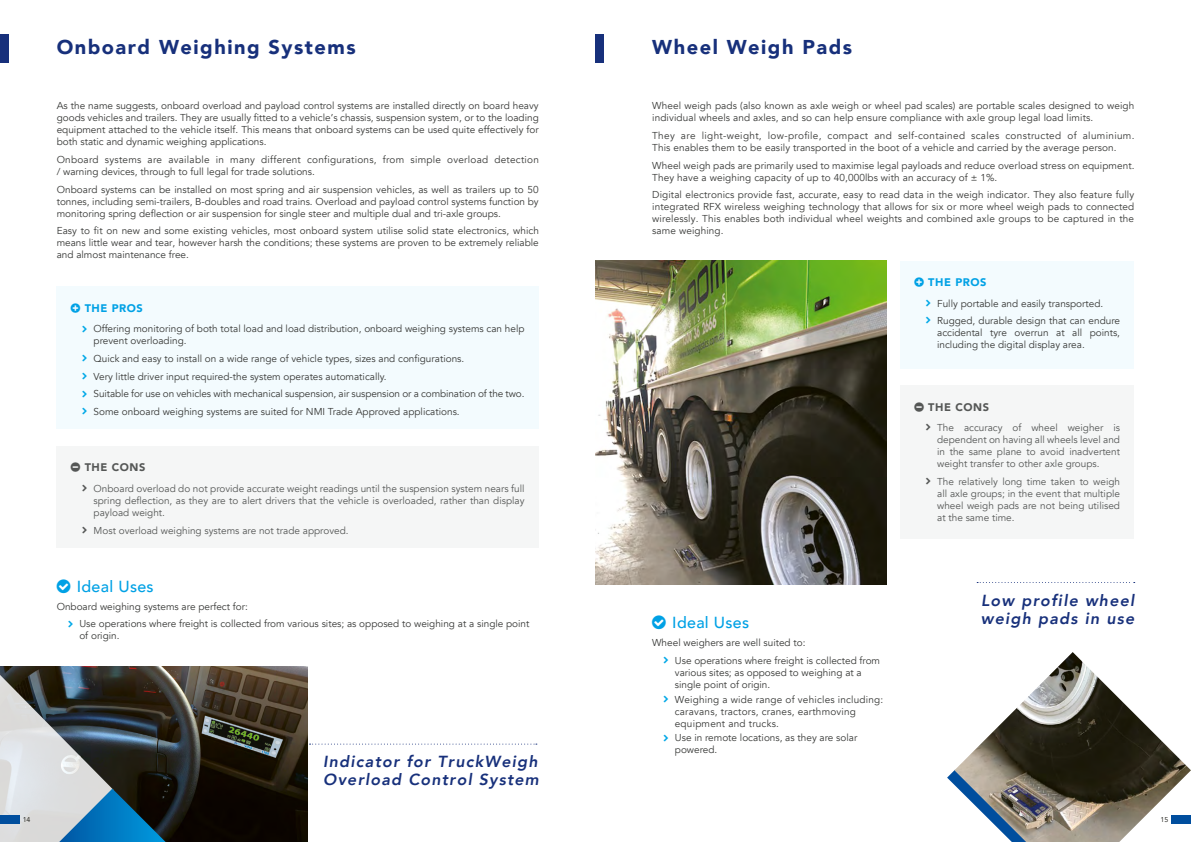
<style>
.page{position:relative;width:1191px;height:842px;background:#fff}
.page>*{position:absolute;margin:0;border:0;box-sizing:border-box;transform-origin:0 0}
.t1{font:900 20px "Avenir";letter-spacing:.075em;color:#17307b}
.t2{font:italic 800 16px/18px "Avenir";letter-spacing:.075em;color:#17307b}
.t3{font:500 16px "Avenir";letter-spacing:.02em;color:#00a1e5}
.t4{font:900 11px "Avenir";letter-spacing:.05em;color:#00a1e5}
.t5{font:900 11px "Avenir";letter-spacing:.05em;color:#555756}
.t6{font:10px/12px "Avenir";color:#383937}
.t7{font:10px/12px "Avenir";color:#555756;text-align:justify}
.t8{font:10px/12px "Avenir";letter-spacing:.025em;color:#383937}
.t9{font:10px/12px "Avenir";letter-spacing:.02em;color:#383937}
.t10{font:7px "Avenir";color:#12120d}
</style>
<div class="page">
<img style="left:166px;top:666px;width:141px;height:176px">
<img style="left:595px;top:261px;width:291px;height:323px">
<div style="left:595px;top:34px;width:9px;height:28px;background:#17307b"></div>
<div style="left:0;top:34px;width:9px;height:28px;background:#17307b"></div>
<div style="left:900px;top:261px;width:234px;height:108px;background:#f3fbfe"></div>
<div style="left:57px;top:287px;width:482px;height:142px;background:#f3fbfe"></div>
<div style="left:900px;top:386px;width:234px;height:153px;background:#f5f6f6"></div>
<div style="left:57px;top:446px;width:482px;height:102px;background:#f5f6f6"></div>
<svg style="left:947px;top:771px;width:7px;height:14px"></svg>
<img style="left:954px;top:652px;width:237px;height:190px">
<svg style="left:977px;top:582px;width:157px;height:1px"></svg>
<svg style="left:309px;top:744px;width:228px;height:1px"></svg>
<svg style="left:0;top:666px;width:166px;height:176px;background:#69777e"></svg>
<div style="left:0;top:815px;width:19px;height:8px;background:#004e9e"></div>
<p class="t10" style="left:23px;top:815px;width:9px">14</p>
<h1 class="t1" style="left:57px;top:30px;width:300px">Onboard Weighing Systems</h1>
<h1 class="t1" style="left:652px;top:30px;width:201px">Wheel Weigh Pads</h1>
<p class="t6" style="left:57px;top:100px;width:483px;text-align:justify">As the name suggests, onboard overload and payload control systems are installed directly on board heavy goods vehicles and trailers. They are usually fitted to a vehicle’s chassis, suspension system, or to the loading equipment attached to the vehicle itself. This means that onboard systems can be used quite effectively for both static and dynamic weighing applications.</p>
<p class="t8" style="left:57px;top:154px;width:484px">Onboard systems are available in many different configurations, from simple overload detection / warning devices, through to full legal for trade solutions.</p>
<p class="t6" style="left:57px;top:183px;width:483px;text-align:justify">Onboard systems can be installed on most spring and air suspension vehicles, as well as trailers up to 50 tonnes, including semi-trailers, B-doubles and road trains. Overload and payload control systems function by monitoring spring deflection or air suspension for single steer and multiple dual and tri-axle groups.</p>
<p class="t6" style="left:57px;top:225px;width:484px;text-align:justify">Easy to fit on new and some existing vehicles, most onboard system utilise solid state electronics, which means little wear and tear, however harsh the conditions; these systems are proven to be extremely reliable and almost maintenance free.</p>
<p class="t4" style="left:85px;top:298px;width:60px">THE PROS</p>
<p class="t6" style="left:94px;top:323px;width:432px">Offering monitoring of both total load and load distribution, onboard weighing systems can help prevent overloading.</p>
<p class="t6" style="left:94px;top:350px;width:432px;line-height:17.7px">Quick and easy to install on a wide range of vehicle types, sizes and configurations.<br>Very little driver input required-the system operates automatically.<br>Suitable for use on vehicles with mechanical suspension, air suspension or a combination of the two.<br>Some onboard weighing systems are suited for NMI Trade Approved applications.</p>
<p class="t5" style="left:85px;top:458px;width:62px">THE CONS</p>
<p class="t7" style="left:94px;top:483px;width:432px">Onboard overload do not provide accurate weight readings until the suspension system nears full spring deflection, as they are to alert drivers that the vehicle is overloaded, rather than display payload weight.</p>
<p class="t7" style="left:94px;top:524px;width:256px">Most overload weighing systems are not trade approved.</p>
<h2 class="t3" style="left:77px;top:573px;width:78px">Ideal Uses</h2>
<p class="t6" style="left:79px;top:598px;width:451px;line-height:17.7px;text-indent:-23px">Onboard weighing systems are perfect for:<br>Use operations where freight is collected from various sites; as opposed to weighing at a single point</p>
<p class="t6" style="left:79px;top:630px;width:42px">of origin.</p>
<h2 class="t2" style="left:323px;top:753px;width:217px">Indicator for TruckWeigh<br>Overload Control System</h2>
<p class="t6" style="left:652px;top:100px;width:483px">Wheel weigh pads (also known as axle weigh or wheel pad scales) are portable scales designed to weigh individual wheels and axles, and so can help ensure compliance with axle group legal load limits.</p>
<p class="t6" style="left:652px;top:130px;width:484px">They are light-weight, low-profile, compact and self-contained scales constructed of aluminium.<br>This enables them to be easily transported in the boot of a vehicle and carried by the average person.</p>
<p class="t6" style="left:652px;top:159px;width:484px">Wheel weigh pads are primarily used to maximise legal payloads and reduce overload stress on equipment.<br>They have a weighing capacity of up to 40,000lbs with an accuracy of ± 1%.</p>
<p class="t6" style="left:652px;top:189px;width:483px;text-align:justify">Digital electronics provide fast, accurate, easy to read data in the weigh indicator. They also feature fully integrated RFX wireless weighing technology that allows for six or more wheel weigh pads to connected wirelessly. This enables both individual wheel weights and combined axle groups to be captured in the same weighing.</p>
<p class="t4" style="left:928px;top:273px;width:60px">THE PROS</p>
<p class="t6" style="left:937px;top:294px;width:184px;line-height:17.7px">Fully portable and easily transported.<br>Rugged, durable design that can endure</p>
<p class="t6" style="left:937px;top:327px;width:184px">accidental tyre overrun at all points, including the digital display area.</p>
<h2 class="t3" style="left:672px;top:609px;width:78px">Ideal Uses</h2>
<p class="t6" style="left:675px;top:634px;width:207px;line-height:17.7px;text-indent:-23px">Wheel weighers are well suited to:<br>Use operations where freight is collected from</p>
<p class="t6" style="left:675px;top:666px;width:188px">various sites; as opposed to weighing at a single point of origin.</p>
<p class="t9" style="left:675px;top:693px;width:210px">Weighing a wide range of vehicles including: caravans, tractors, cranes, earthmoving equipment and trucks.</p>
<p class="t6" style="left:675px;top:732px;width:184px">Use in remote locations, as they are solar powered.</p>
<p class="t5" style="left:928px;top:397px;width:62px">THE CONS</p>
<p class="t7" style="left:937px;top:422px;width:184px">The accuracy of wheel weigher is dependent on having all wheels level and in the same plane to avoid inadvertent weight transfer to other axle groups.</p>
<p class="t7" style="left:937px;top:476px;width:184px">The relatively long time taken to weigh all axle groups; in the event that multiple wheel weigh pads are not being utilised at the same time.</p>
<h2 class="t2" style="left:980px;top:591px;width:155px">Low profile wheel weigh pads in use</h2>
<p class="t10" style="left:1160px;top:815px;width:9px">15</p>
</div>
